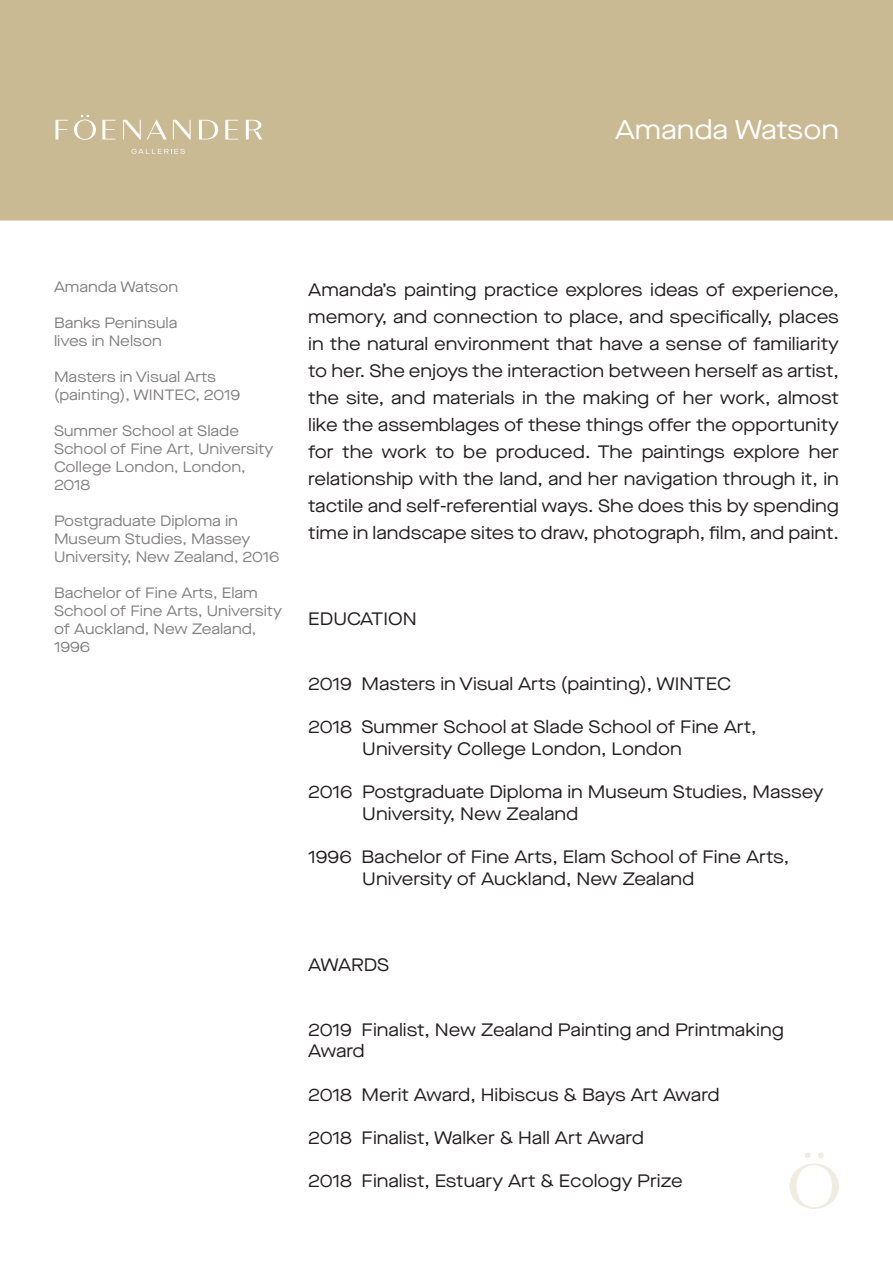
<style>
.page{position:relative;width:893px;height:1263px;background:#fff}
.page>*{position:absolute;margin:0;border:0;box-sizing:border-box;transform-origin:0 0}
.t1{font:expanded 27px "Maison Neue";color:#fff}
.t2{font:expanded 18px/27px "Maison Neue";color:#231f20}
.t3{font:expanded 15px/18px "Maison Neue";color:#231f20}
</style>
<div class="page">
<svg style="left:789px;top:1153px;width:50px;height:56px"></svg>
<div style="left:0;top:0;width:893px;height:221px;background:#caba94"></div>
<svg style="left:131px;top:149px;width:54px;height:5px"></svg>
<svg style="left:55px;top:120px;width:13px;height:19px"></svg>
<svg style="left:102px;top:120px;width:13px;height:19px"></svg>
<svg style="left:123px;top:120px;width:18px;height:20px"></svg>
<svg style="left:147px;top:120px;width:20px;height:19px"></svg>
<svg style="left:199px;top:120px;width:19px;height:19px"></svg>
<svg style="left:246px;top:120px;width:16px;height:19px"></svg>
<svg style="left:74px;top:115px;width:22px;height:25px"></svg>
<svg style="left:173px;top:120px;width:18px;height:20px"></svg>
<svg style="left:225px;top:120px;width:13px;height:19px"></svg>
<h1 class="t1" style="left:615px;top:111px;width:225px">Amanda Watson</h1>
<p class="t3" style="left:54px;top:277px;width:126px">Amanda Watson</p>
<p class="t3" style="left:54px;top:313px;width:125px">Banks Peninsula lives in Nelson</p>
<p class="t3" style="left:54px;top:367px;width:188px">Masters in Visual Arts (painting), WINTEC, 2019</p>
<p class="t3" style="left:54px;top:421px;width:221px">Summer School at Slade<br>School of Fine Art, University<br>College London, London,<br>2018</p>
<p class="t3" style="left:54px;top:511px;width:227px">Postgraduate Diploma in<br>Museum Studies, Massey<br>University, New Zealand, 2016</p>
<p class="t3" style="left:54px;top:583px;width:230px">Bachelor of Fine Arts, Elam<br>School of Fine Arts, University of Auckland, New Zealand,<br>1996</p>
<p class="t2" style="left:308px;top:276px;width:532px;text-align:justify">Amanda’s painting practice explores ideas of experience, memory, and connection to place, and specifically, places in the natural environment that have a sense of familiarity to her. She enjoys the interaction between herself as artist, the site, and materials in the making of her work, almost like the assemblages of these things offer the opportunity for the work to be produced. The paintings explore her relationship with the land, and her navigation through it, in tactile and self-referential ways. She does this by spending time in landscape sites to draw, photograph, film, and paint.</p>
<p class="t2" style="left:308px;top:605px;width:110px">EDUCATION</p>
<p class="t2" style="left:308px;top:670px;width:424px">2019 Masters in Visual Arts (painting), WINTEC</p>
<p class="t2" style="left:362px;top:716px;width:396px;line-height:21.6px;text-indent:-54px">2018 Summer School at Slade School of Fine Art,<br>University College London, London</p>
<p class="t2" style="left:362px;top:781px;width:463px;line-height:21.6px;text-indent:-54px">2016 Postgraduate Diploma in Museum Studies, Massey<br>University, New Zealand</p>
<p class="t2" style="left:362px;top:846px;width:429px;line-height:21.6px;text-indent:-54px">1996 Bachelor of Fine Arts, Elam School of Fine Arts,<br>University of Auckland, New Zealand</p>
<p class="t2" style="left:308px;top:951px;width:83px">AWARDS</p>
<p class="t2" style="left:308px;top:1018px;width:477px;line-height:21.6px">2019 Finalist, New Zealand Painting and Printmaking<br>Award</p>
<p class="t2" style="left:308px;top:1081px;width:413px">2018 Merit Award, Hibiscus &amp; Bays Art Award</p>
<p class="t2" style="left:308px;top:1124px;width:337px">2018 Finalist, Walker &amp; Hall Art Award</p>
<p class="t2" style="left:308px;top:1167px;width:376px">2018 Finalist, Estuary Art &amp; Ecology Prize</p>
</div>
